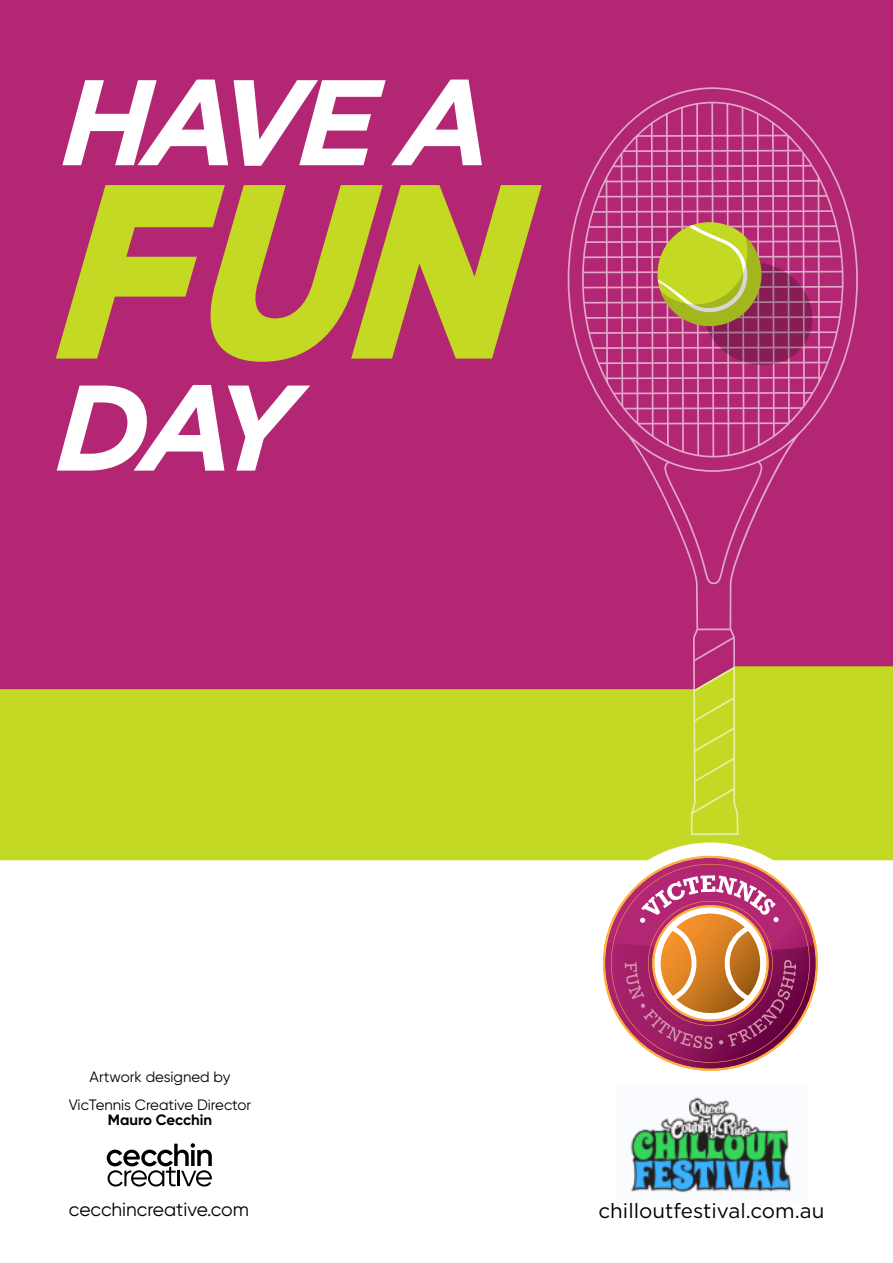
<style>
.page{position:relative;width:893px;height:1263px;background:#fff}
.page>*{position:absolute;margin:0;border:0;box-sizing:border-box;transform-origin:0 0}
.t1{font:italic 900 247.8px "Gotham";color:#c4d923;scale:.86 1}
.t2{font:italic 700 121.5px "Gotham";letter-spacing:-.075em;color:#fff}
.t3{font:20.55px "Gotham";color:#000}
.t4{font:19.2px "Gilroy";color:#000}
.t5{font:15px/28.2px "Gilroy";color:#000;text-align:center}
.t6{font:700 15px "Gilroy";color:#000}
</style>
<div class="page">
<div style="left:0;top:0;width:893px;height:849px;background:#b32673"></div>
<svg style="left:0;top:666px;width:893px;height:194px;background:#c2c52b"></svg>
<svg style="left:568px;top:87px;width:290px;height:748px"></svg>
<svg style="left:582px;top:101px;width:262px;height:357px"></svg>
<svg style="left:657px;top:220px;width:155px;height:145px"></svg>
<img style="left:630px;top:1097px;width:162px;height:96px">
<div style="left:590px;top:842px;width:241px;height:242px;background:#fff;border-radius:50%"></div>
<svg style="left:603px;top:856px;width:215px;height:215px"></svg>
<svg style="left:607px;top:858px;width:207px;height:205px"></svg>
<svg style="left:107px;top:1143px;width:105px;height:44px"></svg>
<h2 class="t2" style="left:61px;top:42px;width:431px">HAVE A</h2>
<h1 class="t1" style="left:43px;top:100px;width:652px">FUN</h1>
<h2 class="t2" style="left:55px;top:347px;width:241px">DAY</h2>
<p class="t5" style="left:69px;top:1062px;width:184px">Artwork designed by<br>VicTennis Creative Director</p>
<p class="t6" style="left:108px;top:1111px;width:106px">Mauro Cecchin</p>
<p class="t4" style="left:69px;top:1197px;width:182px">cecchincreative.com</p>
<h3 class="t3" style="left:598px;top:1197px;width:227px">chilloutfestival.com.au</h3>
</div>
